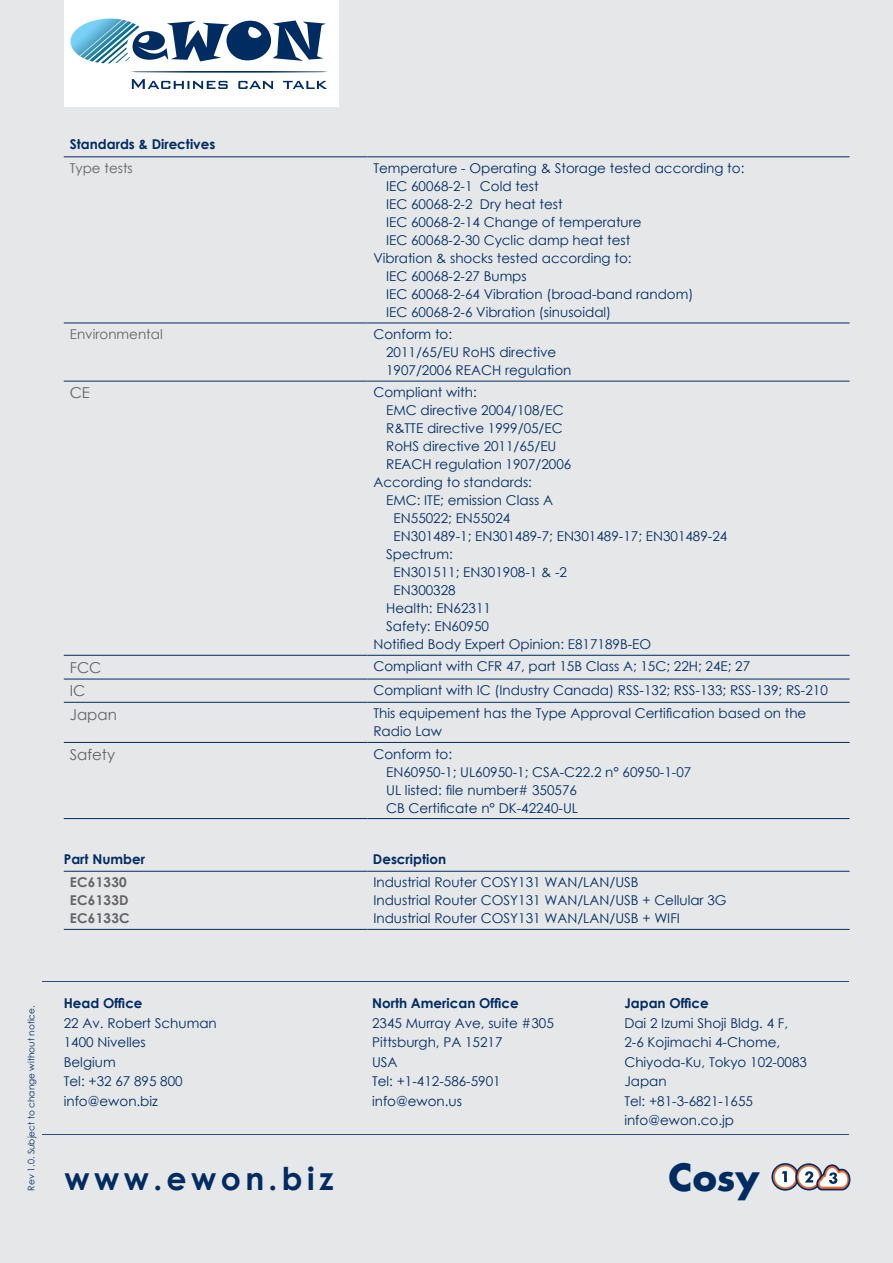
<style>
.page{position:relative;width:893px;height:1263px;background:#e6e7e9}
.page>*{position:absolute;margin:0;border:0;box-sizing:border-box;transform-origin:0 0}
.t1{font:700 36.45px "Futura Std";color:#002c62}
.t2{font:700 31.5px "Century Gothic";letter-spacing:.14em;color:#002c62}
.t3{font:15px "Century Gothic";color:#636366}
.t4{font:13.5px/19.5px "Century Gothic";color:#002c62}
.t5{font:700 13.5px "Century Gothic";color:#002c62}
.t6{font:13.5px "Century Gothic";color:#636366}
.t7{font:700 13.5px/18px "Century Gothic";letter-spacing:.02em;color:#636366}
.t8{font:9px "Century Gothic";color:#002c62}
</style>
<div class="page">
<div style="left:65px;top:0;width:274px;height:106px;background:#fff"></div>
<hr style="left:131px;top:71px;width:197px;height:2px;background:#002c62;border-radius:50%">
<svg style="left:70px;top:19px;width:256px;height:44px"></svg>
<svg style="left:132px;top:79px;width:195px;height:10px"></svg>
<hr style="left:43px;top:981px;width:806px;height:1px;background:#2c4b7c">
<hr style="left:43px;top:1134px;width:806px;height:1px;background:#2c4b7c">
<hr style="left:64px;top:871px;width:303px;height:1px;background:#002c62">
<hr style="left:367px;top:871px;width:483px;height:1px;background:#002c62">
<hr style="left:64px;top:929px;width:303px;height:1px;background:#002c62">
<hr style="left:367px;top:929px;width:483px;height:1px;background:#002c62">
<svg style="left:771px;top:1163px;width:79px;height:28px"></svg>
<hr style="left:64px;top:157px;width:303px;height:1px;background:#002c62">
<hr style="left:367px;top:157px;width:483px;height:1px;background:#002c62">
<hr style="left:64px;top:323px;width:303px;height:1px;background:#002c62">
<hr style="left:367px;top:323px;width:483px;height:1px;background:#002c62">
<hr style="left:64px;top:381px;width:303px;height:1px;background:#002c62">
<hr style="left:367px;top:381px;width:483px;height:1px;background:#002c62">
<hr style="left:64px;top:655px;width:303px;height:1px;background:#002c62">
<hr style="left:367px;top:655px;width:483px;height:1px;background:#002c62">
<hr style="left:64px;top:679px;width:303px;height:1px;background:#002c62">
<hr style="left:367px;top:679px;width:483px;height:1px;background:#002c62">
<hr style="left:64px;top:702px;width:303px;height:1px;background:#002c62">
<hr style="left:367px;top:702px;width:483px;height:1px;background:#002c62">
<hr style="left:64px;top:742px;width:303px;height:1px;background:#002c62">
<hr style="left:367px;top:742px;width:483px;height:1px;background:#002c62">
<hr style="left:64px;top:818px;width:303px;height:1px;background:#002c62">
<hr style="left:367px;top:818px;width:483px;height:1px;background:#002c62">
<p class="t5" style="left:70px;top:134px;width:147px">Standards &amp; Directives</p>
<p class="t6" style="left:70px;top:159px;width:65px">Type tests</p>
<p class="t4" style="left:373px;top:158px;width:373px">Temperature - Operating &amp; Storage tested according to:</p>
<p class="t4" style="left:386px;top:176px;width:154px">IEC 60068-2-1 Cold test</p>
<p class="t4" style="left:386px;top:194px;width:178px">IEC 60068-2-2 Dry heat test</p>
<p class="t4" style="left:386px;top:212px;width:257px">IEC 60068-2-14 Change of temperature</p>
<p class="t4" style="left:386px;top:230px;width:246px">IEC 60068-2-30 Cyclic damp heat test</p>
<p class="t4" style="left:373px;top:248px;width:260px">Vibration &amp; shocks tested according to:</p>
<p class="t4" style="left:386px;top:266px;width:142px">IEC 60068-2-27 Bumps</p>
<p class="t4" style="left:386px;top:284px;width:309px">IEC 60068-2-64 Vibration (broad-band random)</p>
<p class="t4" style="left:386px;top:302px;width:227px">IEC 60068-2-6 Vibration (sinusoidal)</p>
<p class="t6" style="left:70px;top:325px;width:94px">Environmental</p>
<p class="t4" style="left:386px;top:325px;width:187px;line-height:18px;text-indent:-13px">Conform to:<br>2011/65/EU RoHS directive<br>1907/2006 REACH regulation</p>
<p class="t3" style="left:70px;top:382px;width:22px">CE</p>
<p class="t4" style="left:373px;top:382px;width:105px">Compliant with:</p>
<p class="t4" style="left:386px;top:400px;width:179px">EMC directive 2004/108/EC</p>
<p class="t4" style="left:386px;top:418px;width:178px">R&amp;TTE directive 1999/05/EC</p>
<p class="t4" style="left:386px;top:436px;width:172px">RoHS directive 2011/65/EU</p>
<p class="t4" style="left:386px;top:454px;width:187px">REACH regulation 1907/2006</p>
<p class="t4" style="left:373px;top:472px;width:160px">According to standards:</p>
<p class="t4" style="left:386px;top:490px;width:168px">EMC: ITE; emission Class A</p>
<p class="t4" style="left:394px;top:508px;width:118px">EN55022; EN55024</p>
<p class="t4" style="left:394px;top:526px;width:335px">EN301489-1; EN301489-7; EN301489-17; EN301489-24</p>
<p class="t4" style="left:386px;top:544px;width:68px">Spectrum:</p>
<p class="t4" style="left:394px;top:562px;width:175px">EN301511; EN301908-1 &amp; -2</p>
<p class="t4" style="left:394px;top:580px;width:64px">EN300328</p>
<p class="t4" style="left:386px;top:598px;width:106px">Health: EN62311</p>
<p class="t4" style="left:386px;top:616px;width:104px">Safety: EN60950</p>
<p class="t4" style="left:373px;top:634px;width:279px">Notified Body Expert Opinion: E817189B-EO</p>
<p class="t3" style="left:70px;top:657px;width:33px">FCC</p>
<p class="t4" style="left:373px;top:656px;width:378px">Compliant with CFR 47, part 15B Class A; 15C; 22H; 24E; 27</p>
<p class="t3" style="left:70px;top:680px;width:17px">IC</p>
<p class="t4" style="left:373px;top:680px;width:456px">Compliant with IC (Industry Canada) RSS-132; RSS-133; RSS-139; RS-210</p>
<p class="t3" style="left:70px;top:704px;width:49px">Japan</p>
<p class="t4" style="left:373px;top:704px;width:434px;line-height:18px">This equipement has the Type Approval Certification based on the<br>Radio Law</p>
<p class="t3" style="left:70px;top:744px;width:47px">Safety</p>
<p class="t4" style="left:386px;top:744px;width:307px;line-height:18px;text-indent:-13px">Conform to:<br>EN60950-1; UL60950-1; CSA-C22.2 n° 60950-1-07<br>UL listed: file number# 350576<br>CB Certificate n° DK-42240-UL</p>
<p class="t5" style="left:64px;top:848px;width:83px">Part Number</p>
<p class="t5" style="left:373px;top:848px;width:75px">Description</p>
<p class="t7" style="left:70px;top:873px;width:61px">EC61330<br>EC6133D<br>EC6133C</p>
<p class="t4" style="left:373px;top:873px;width:355px;line-height:18px">Industrial Router COSY131 WAN/LAN/USB<br>Industrial Router COSY131 WAN/LAN/USB + Cellular 3G<br>Industrial Router COSY131 WAN/LAN/USB + WIFI</p>
<p class="t8" style="left:25px;top:1191px;width:187px;rotate:-90deg">Rev 1.0. Subject to change without notice.</p>
<p class="t5" style="left:64px;top:993px;width:80px">Head Office</p>
<p class="t4" style="left:64px;top:1013px;width:155px">22 Av. Robert Schuman<br>1400 Nivelles<br>Belgium<br>Tel: +32 67 895 800 info@ewon.biz</p>
<h2 class="t2" style="left:65px;top:1154px;width:271px">www.ewon.biz</h2>
<p class="t5" style="left:372px;top:993px;width:148px">North American Office</p>
<p class="t4" style="left:372px;top:1013px;width:183px">2345 Murray Ave, suite #305<br>Pittsburgh, PA 15217<br>USA<br>Tel: +1-412-586-5901 info@ewon.us</p>
<p class="t5" style="left:624px;top:993px;width:86px">Japan Office</p>
<p class="t4" style="left:624px;top:1013px;width:184px">Dai 2 Izumi Shoji Bldg. 4 F,<br>2-6 Kojimachi 4-Chome,<br>Chiyoda-Ku, Tokyo 102-0083<br>Japan<br>Tel: +81-3-6821-1655 info@ewon.co.jp</p>
<h1 class="t1" style="left:669px;top:1153px;width:92px">Cosy</h1>
</div>
